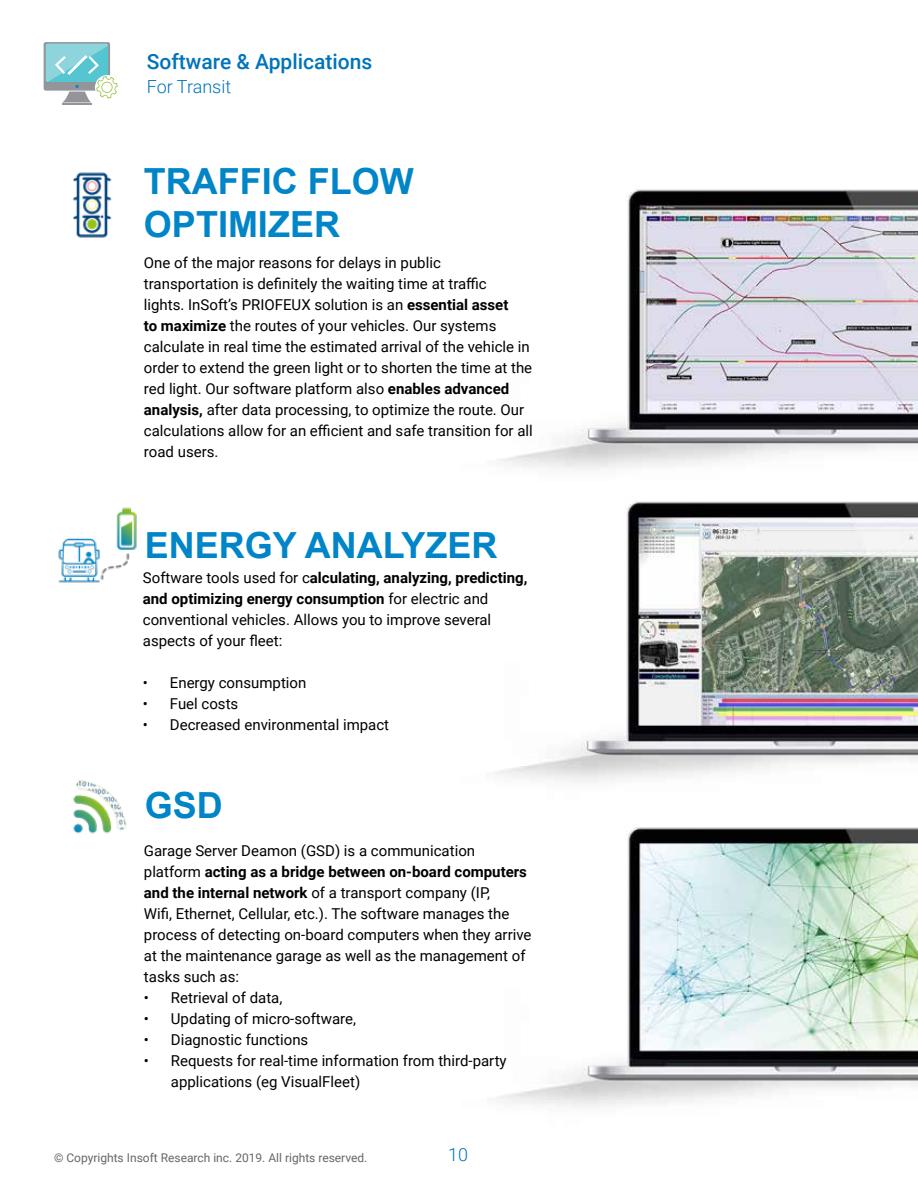
<style>
.page{position:relative;width:918px;height:1188px;background:#fff}
.page>*{position:absolute;margin:0;border:0;box-sizing:border-box;transform-origin:0 0}
.t1{font:700 36px/43.2px "Arial";color:#0085c8}
.t2{font:500 21px "Roboto";color:#0073bc}
.t3{font:300 18px "Roboto";color:#0073bc}
.t4{font:15px/21px "Roboto";color:#000}
.t5{font:12px "Roboto";color:#666}
.s1{font-weight:700}
</style>
<div class="page">
<hr style="left:62px;top:103px;width:30px;height:2px;background:#939598">
<svg style="left:44px;top:42px;width:74px;height:61px"></svg>
<img style="left:496px;top:827px;width:422px;height:281px">
<img style="left:495px;top:501px;width:423px;height:282px">
<img style="left:499px;top:189px;width:419px;height:281px">
<img style="left:58px;top:507px;width:79px;height:76px">
<img style="left:72px;top:172px;width:40px;height:66px">
<img style="left:73px;top:780px;width:54px;height:54px">
<h2 class="t2" style="left:147px;top:47px;width:227px">Software &amp; Applications</h2>
<p class="t3" style="left:147px;top:74px;width:86px">For Transit</p>
<h1 class="t1" style="left:144px;top:160px;width:271px">TRAFFIC FLOW<br>OPTIMIZER</h1>
<p class="t4" style="left:144px;top:252px;width:390px">One of the major reasons for delays in public transportation is definitely the waiting time at traffic<br>lights. InSoft’s PRIOFEUX solution is an <span class="s1">essential asset<br>to maximize</span> the routes of your vehicles. Our systems calculate in real time the estimated arrival of the vehicle in order to extend the green light or to shorten the time at the red light. Our software platform also <span class="s1">enables advanced analysis,</span> after data processing, to optimize the route. Our calculations allow for an efficient and safe transition for all road users.</p>
<h1 class="t1" style="left:145px;top:525px;width:354px">ENERGY ANALYZER</h1>
<p class="t4" style="left:143px;top:566px;width:386px">Software tools used for c<span class="s1">alculating, analyzing, predicting, and optimizing energy consumption</span> for electric and conventional vehicles. Allows you to improve several aspects of your fleet:</p>
<p class="t4" style="left:143px;top:671px;width:165px">• Energy consumption</p>
<p class="t4" style="left:143px;top:692px;width:97px">• Fuel costs</p>
<p class="t4" style="left:143px;top:713px;width:248px">• Decreased environmental impact</p>
<h1 class="t1" style="left:145px;top:784px;width:80px">GSD</h1>
<p class="t4" style="left:144px;top:840px;width:389px">Garage Server Deamon (GSD) is a communication platform <span class="s1">acting as a bridge between on-board computers and the internal network</span> of a transport company (IP,<br>Wifi, Ethernet, Cellular, etc.). The software manages the process of detecting on-board computers when they arrive at the maintenance garage as well as the management of tasks such as:</p>
<p class="t4" style="left:144px;top:987px;width:140px">• Retrieval of data,</p>
<p class="t4" style="left:144px;top:1008px;width:214px">• Updating of micro-software,</p>
<p class="t4" style="left:144px;top:1029px;width:166px">• Diagnostic functions</p>
<p class="t4" style="left:171px;top:1050px;width:337px;text-indent:-27px">• Requests for real-time information from third-party applications (eg VisualFleet)</p>
<p class="t5" style="left:54px;top:1149px;width:315px">© Copyrights Insoft Research inc. 2019. All rights reserved.</p>
<p class="t3" style="left:448px;top:1142px;width:21px">10</p>
</div>
